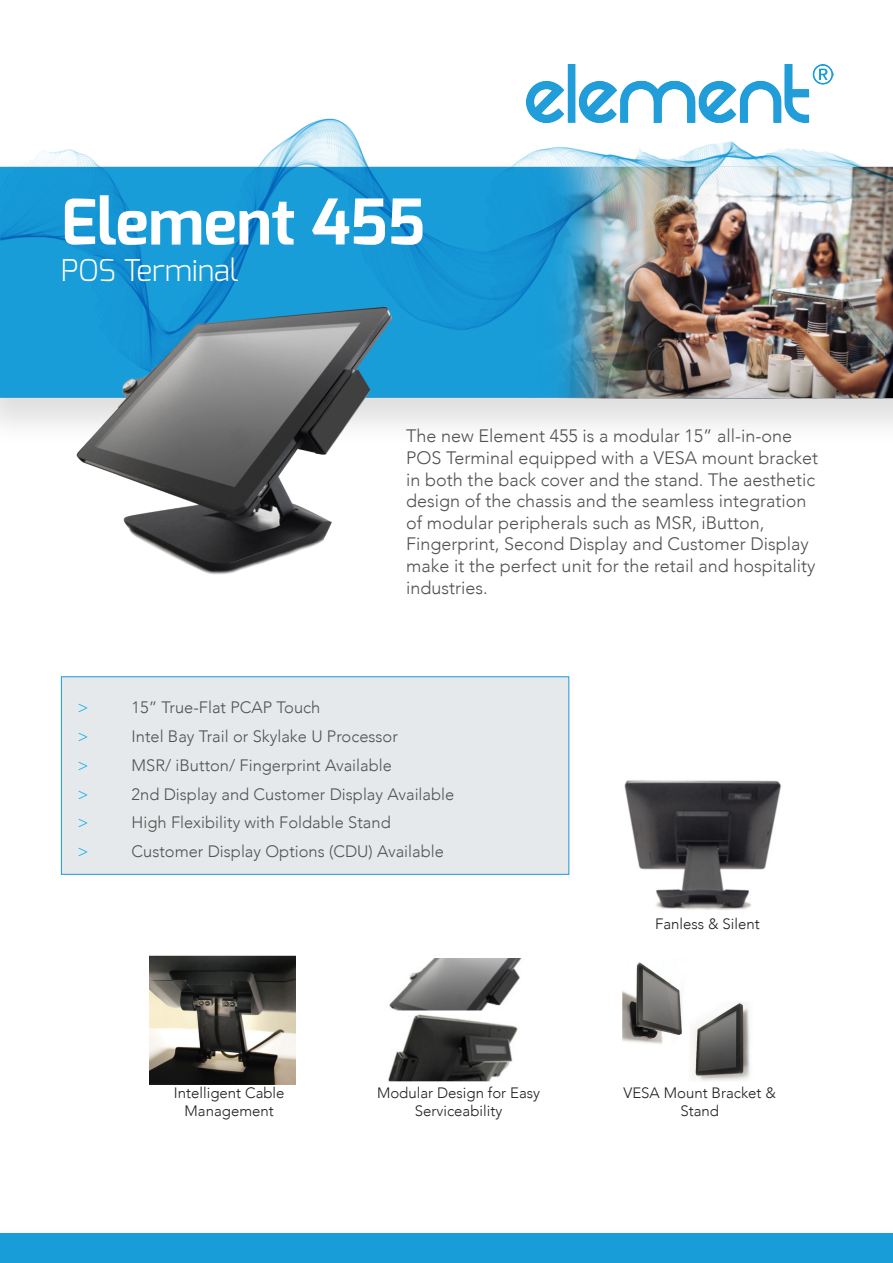
<style>
.page{position:relative;width:893px;height:1263px;background:#fff}
.page>*{position:absolute;margin:0;border:0;box-sizing:border-box;transform-origin:0 0}
.t1{font:700 63px "Exo";color:#fff}
.t2{font:300 30px "Exo";color:#fff}
.t3{font:300 18px/21.6px "Avenir";color:#505252}
.t4{font:300 16.5px "Avenir";color:#515351}
.t5{font:300 16.5px "Avenir";color:#00aeef}
.t6{font:300 15px/18px "Avenir";color:#231f20;text-align:center}
</style>
<div class="page">
<img style="left:0;top:118px;width:893px;height:1145px">
<div style="left:61px;top:676px;width:508px;height:198px;background:#e5e9eb"></div>
<img style="left:526px;top:64px;width:308px;height:59px">
<img style="left:606px;top:770px;width:190px;height:144px">
<img style="left:149px;top:956px;width:146px;height:128px">
<img style="left:379px;top:958px;width:146px;height:123px">
<img style="left:619px;top:958px;width:139px;height:123px">
<p class="t1" style="left:61px;top:181px;width:366px">Element 455</p>
<p class="t2" style="left:61px;top:250px;width:179px">POS Terminal</p>
<p class="t3" style="left:406px;top:425px;width:413px">The new Element 455 is a modular 15” all-in-one POS Terminal equipped with a VESA mount bracket in both the back cover and the stand. The aesthetic design of the chassis and the seamless integration of modular peripherals such as MSR, iButton, Fingerprint, Second Display and Customer Display make it the perfect unit for the retail and hospitality industries.</p>
<p class="t5" style="left:78px;top:698px;width:12px">&gt;</p>
<p class="t4" style="left:132px;top:698px;width:190px">15” True-Flat PCAP Touch</p>
<p class="t5" style="left:78px;top:726px;width:12px">&gt;</p>
<p class="t4" style="left:132px;top:726px;width:268px">Intel Bay Trail or Skylake U Processor</p>
<p class="t5" style="left:78px;top:755px;width:12px">&gt;</p>
<p class="t4" style="left:132px;top:755px;width:262px">MSR/ iButton/ Fingerprint Available</p>
<p class="t5" style="left:78px;top:784px;width:12px">&gt;</p>
<p class="t4" style="left:132px;top:784px;width:324px">2nd Display and Customer Display Available</p>
<p class="t5" style="left:78px;top:813px;width:12px">&gt;</p>
<p class="t4" style="left:132px;top:813px;width:261px">High Flexibility with Foldable Stand</p>
<p class="t5" style="left:78px;top:842px;width:12px">&gt;</p>
<p class="t4" style="left:132px;top:842px;width:314px">Customer Display Options (CDU) Available</p>
<p class="t6" style="left:174px;top:1084px;width:112px">Intelligent Cable<br>Management</p>
<p class="t6" style="left:377px;top:1084px;width:165px">Modular Design for Easy<br>Serviceability</p>
<p class="t6" style="left:655px;top:915px;width:106px">Fanless &amp; Silent</p>
<p class="t6" style="left:623px;top:1084px;width:154px">VESA Mount Bracket &amp;<br>Stand</p>
</div>
